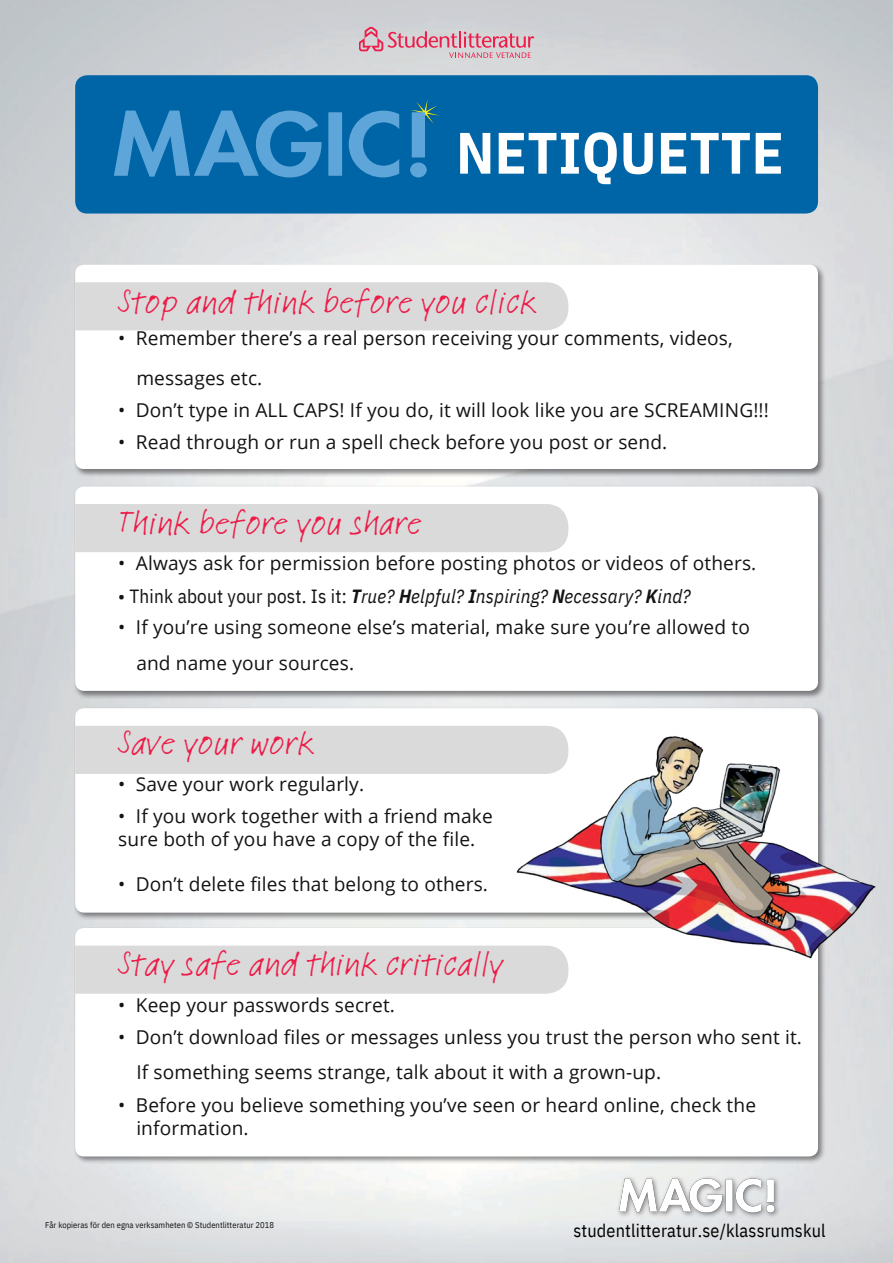
<style>
.page{position:relative;width:893px;height:1263px;background:#fff}
.page>*{position:absolute;margin:0;border:0;box-sizing:border-box;transform-origin:0 0}
.t1{font:700 58.35px "IBM Plex Sans Cond";letter-spacing:.005em;color:#fff}
.t2{font:35.03px "Feltpen Com";color:#ed1c48}
.t3{font:19.12px/23.1px "Open Sans";letter-spacing:.01em;color:#131313}
.t4{font:italic 19.12px "IBM Plex Sans Cond";letter-spacing:.01em;color:#131313}
.t5{font:18.15px "IBM Plex Sans Cond";letter-spacing:.01em;color:#000}
.t6{font:8.48px "IBM Plex Sans Cond";letter-spacing:.005em;color:#131313}
.s1{font-style:normal}
.s2{font-weight:700}
</style>
<div class="page">
<img style="left:0;top:0;width:893px;height:1263px">
<img style="left:74px;top:262px;width:751px;height:214px">
<div style="left:75px;top:265px;width:743px;height:204px;background:#fff;border-radius:9px"></div>
<img style="left:74px;top:484px;width:751px;height:214px">
<div style="left:75px;top:486px;width:743px;height:205px;background:#fff;border-radius:9px"></div>
<img style="left:74px;top:705px;width:751px;height:215px">
<div style="left:75px;top:708px;width:743px;height:205px;background:#fff;border-radius:9px"></div>
<img style="left:74px;top:925px;width:751px;height:238px">
<div style="left:75px;top:282px;width:493px;height:48px;background:#dadada"></div>
<div style="left:75px;top:504px;width:493px;height:48px;background:#dadada"></div>
<div style="left:75px;top:726px;width:478px;height:48px;background:#dadada"></div>
<div style="left:75px;top:75px;width:743px;height:139px;background:#0065a6;border-radius:12px"></div>
<div style="left:75px;top:928px;width:743px;height:228px;background:#fff;border-radius:9px"></div>
<div style="left:75px;top:945px;width:493px;height:49px;background:#dadada"></div>
<svg style="left:359px;top:27px;width:175px;height:31px;background:#d8b0bb"></svg>
<svg style="left:114px;top:111px;width:228px;height:66px"></svg>
<svg style="left:349px;top:100px;width:91px;height:77px"></svg>
<img style="left:506px;top:727px;width:387px;height:246px">
<img style="left:609px;top:1169px;width:176px;height:51px">
<p class="t1" style="left:456px;top:114px;width:329px">NETIQUETTE</p>
<h2 class="t2" style="left:118px;top:278px;width:420px">Stop and think before you click</h2>
<h2 class="t3" style="left:118px;top:326px;width:616px">• Remember there’s a real person receiving your comments, videos,</h2>
<h2 class="t3" style="left:136px;top:366px;width:127px">messages etc.</h2>
<h2 class="t3" style="left:118px;top:398px;width:652px">• Don’t type in ALL CAPS! If you do, it will look like you are SCREAMING!!!</h2>
<h2 class="t3" style="left:118px;top:430px;width:550px">• Read through or run a spell check before you post or send.</h2>
<h2 class="t2" style="left:118px;top:499px;width:305px">Think before you share</h2>
<h2 class="t3" style="left:118px;top:551px;width:639px">• Always ask for permission before posting photos or videos of others.</h2>
<h2 class="t4" style="left:118px;top:583px;width:574px"><span class="s1">• Think about your post. Is it:</span> <span class="s2">T</span>rue? <span class="s2">H</span>elpful? <span class="s2">I</span>nspiring? <span class="s2">N</span>ecessary? <span class="s2">K</span>ind?</h2>
<h2 class="t3" style="left:118px;top:615px;width:633px">• If you’re using someone else’s material, make sure you’re allowed to</h2>
<p class="t3" style="left:136px;top:651px;width:219px">and name your sources.</p>
<h2 class="t2" style="left:118px;top:719px;width:198px">Save your work</h2>
<h2 class="t3" style="left:118px;top:772px;width:247px">• Save your work regularly.</h2>
<h2 class="t3" style="left:118px;top:804px;width:376px">• If you work together with a friend make sure both of you have a copy of the file.</h2>
<h2 class="t3" style="left:118px;top:872px;width:371px">• Don’t delete files that belong to others.</h2>
<p class="t2" style="left:118px;top:940px;width:386px">Stay safe and think critically</p>
<p class="t3" style="left:118px;top:993px;width:278px">• Keep your passwords secret.</p>
<p class="t3" style="left:118px;top:1025px;width:685px">• Don’t download files or messages unless you trust the person who sent it.</p>
<h2 class="t3" style="left:136px;top:1060px;width:526px">If something seems strange, talk about it with a grown-up.</h2>
<h2 class="t3" style="left:118px;top:1093px;width:639px">• Before you believe something you’ve seen or heard online, check the</h2>
<p class="t3" style="left:136px;top:1116px;width:114px">information.</p>
<h2 class="t6" style="left:45px;top:1219px;width:230px">Får kopieras för den egna verksamheten © Studentlitteratur 2018</h2>
<p class="t5" style="left:573px;top:1218px;width:254px">studentlitteratur.se/klassrumskul</p>
</div>
